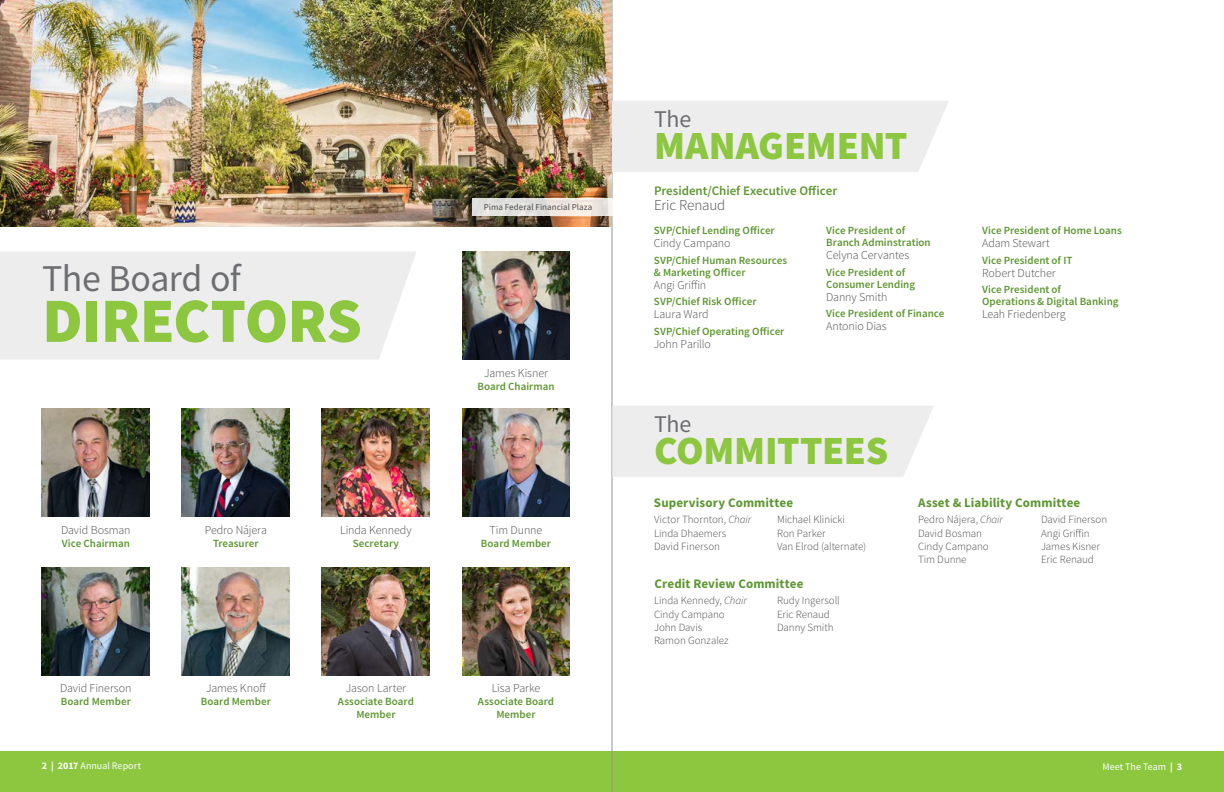
<style>
.page{position:relative;width:1224px;height:792px;background:#fff}
.page>*{position:absolute;margin:0;border:0;box-sizing:border-box;transform-origin:0 0}
.t1{font:900 63.1px "Source Sans Pro";letter-spacing:-.015em;color:#8dc63f}
.t2{font:900 40px "Source Sans Pro";letter-spacing:-.005em;color:#8dc63f}
.t3{font:37.8px "Source Sans Pro";letter-spacing:-.015em;color:#6d6e71}
.t4{font:24px "Source Sans Pro";letter-spacing:-.01em;color:#6d6e71}
.t5{font:300 15px "Source Sans Pro";letter-spacing:-.01em;color:#4d4d4f}
.t6{font:700 13px "Source Sans Pro";letter-spacing:.01em;color:#5e9732}
.t7{font:600 13px "Source Sans Pro";letter-spacing:-.005em;color:#5e9732}
.t8{font:300 12px "Source Sans Pro";letter-spacing:-.01em;color:#4d4d4f}
.t9{font:600 11px/12px "Source Sans Pro";color:#5e9732}
.t10{font:300 11px/13.2px "Source Sans Pro";letter-spacing:-.005em;color:#4d4d4f}
.t11{font:10px "Source Sans Pro";letter-spacing:.005em;color:#fff}
.t12{font:9px "Source Sans Pro";letter-spacing:.005em;color:#4d4d4f}
.s1{font-style:italic}
.s2{font-weight:700}
</style>
<div class="page">
<div style="left:0;top:751px;width:1224px;height:41px;background:#8dc63f"></div>
<hr style="left:612px;top:0;width:1px;height:792px;background:#939598">
<div style="left:612px;top:101px;width:337px;height:71px;background:#ededee"></div>
<div style="left:0;top:252px;width:416px;height:108px;background:#ededee"></div>
<img style="left:182px;top:408px;width:108px;height:109px">
<img style="left:462px;top:251px;width:108px;height:108px">
<img style="left:42px;top:409px;width:108px;height:108px">
<img style="left:182px;top:567px;width:108px;height:108px">
<img style="left:42px;top:567px;width:108px;height:108px">
<img style="left:462px;top:409px;width:108px;height:108px">
<img style="left:322px;top:409px;width:108px;height:108px">
<img style="left:322px;top:567px;width:108px;height:108px">
<img style="left:462px;top:567px;width:108px;height:108px">
<img style="left:0;top:0;width:612px;height:226px">
<div style="left:612px;top:406px;width:322px;height:71px;background:#ededee"></div>
<svg style="left:472px;top:198px;width:140px;height:18px;background:#e8e3de"></svg>
<h3 class="t4" style="left:654px;top:104px;width:39px">The</h3>
<h2 class="t2" style="left:654px;top:118px;width:255px">MANAGEMENT</h2>
<p class="t12" style="left:484px;top:201px;width:110px">Pima Federal Financial Plaza</p>
<p class="t7" style="left:654px;top:182px;width:185px">President/Chief Executive Officer</p>
<h3 class="t5" style="left:654px;top:196px;width:73px">Eric Renaud</h3>
<h3 class="t3" style="left:42px;top:255px;width:200px">The Board of</h3>
<h1 class="t1" style="left:42px;top:277px;width:321px">DIRECTORS</h1>
<p class="t9" style="left:654px;top:224px;width:122px">SVP/Chief Lending Officer</p>
<p class="t8" style="left:654px;top:236px;width:78px">Cindy Campano</p>
<p class="t9" style="left:654px;top:254px;width:135px">SVP/Chief Human Resources &amp; Marketing Officer</p>
<p class="t8" style="left:654px;top:277px;width:54px">Angi Griffin</p>
<p class="t9" style="left:654px;top:295px;width:104px">SVP/Chief Risk Officer</p>
<p class="t8" style="left:654px;top:307px;width:56px">Laura Ward</p>
<p class="t9" style="left:654px;top:325px;width:132px">SVP/Chief Operating Officer</p>
<p class="t8" style="left:654px;top:336px;width:59px">John Parillo</p>
<p class="t9" style="left:826px;top:224px;width:106px">Vice President of<br>Branch Adminstration</p>
<p class="t8" style="left:826px;top:248px;width:85px">Celyna Cervantes</p>
<p class="t9" style="left:826px;top:266px;width:90px">Vice President of<br>Consumer Lending</p>
<p class="t8" style="left:826px;top:289px;width:63px">Danny Smith</p>
<p class="t9" style="left:826px;top:307px;width:120px">Vice President of Finance</p>
<p class="t8" style="left:826px;top:319px;width:62px">Antonio Dias</p>
<p class="t9" style="left:982px;top:224px;width:141px">Vice President of Home Loans</p>
<p class="t8" style="left:982px;top:236px;width:69px">Adam Stewart</p>
<p class="t9" style="left:982px;top:254px;width:92px">Vice President of IT</p>
<p class="t8" style="left:982px;top:265px;width:75px">Robert Dutcher</p>
<p class="t9" style="left:982px;top:283px;width:138px">Vice President of<br>Operations &amp; Digital Banking</p>
<p class="t8" style="left:982px;top:307px;width:85px">Leah Friedenberg</p>
<p class="t8" style="left:484px;top:365px;width:65px">James Kisner</p>
<p class="t9" style="left:477px;top:380px;width:79px">Board Chairman</p>
<h3 class="t4" style="left:654px;top:409px;width:39px">The</h3>
<h2 class="t2" style="left:654px;top:423px;width:236px">COMMITTEES</h2>
<p class="t8" style="left:61px;top:522px;width:71px">David Bosman</p>
<p class="t9" style="left:62px;top:537px;width:70px">Vice Chairman</p>
<p class="t8" style="left:205px;top:522px;width:64px">Pedro Nájera</p>
<p class="t9" style="left:213px;top:537px;width:47px">Treasurer</p>
<p class="t8" style="left:340px;top:522px;width:73px">Linda Kennedy</p>
<p class="t9" style="left:353px;top:537px;width:48px">Secretary</p>
<p class="t8" style="left:490px;top:522px;width:54px">Tim Dunne</p>
<p class="t9" style="left:481px;top:537px;width:72px">Board Member</p>
<p class="t6" style="left:654px;top:494px;width:141px">Supervisory Committee</p>
<p class="t10" style="left:654px;top:513px;width:99px">Victor Thornton, <span class="s1">Chair<br></span>Linda Dhaemers<br>David Finerson</p>
<p class="t10" style="left:777px;top:513px;width:91px">Michael Klinicki<br>Ron Parker<br>Van Elrod (alternate)</p>
<p class="t6" style="left:655px;top:575px;width:150px">Credit Review Committee</p>
<p class="t10" style="left:654px;top:594px;width:94px">Linda Kennedy, <span class="s1">Chair<br></span>Cindy Campano<br>John Davis<br>Ramon Gonzalez</p>
<p class="t10" style="left:777px;top:594px;width:64px">Rudy Ingersoll<br>Eric Renaud<br>Danny Smith</p>
<p class="t6" style="left:918px;top:494px;width:164px">Asset &amp; Liability Committee</p>
<p class="t10" style="left:918px;top:513px;width:87px">Pedro Nájera, <span class="s1">Chair<br></span>David Bosman<br>Cindy Campano<br>Tim Dunne</p>
<p class="t10" style="left:1041px;top:513px;width:68px">David Finerson<br>Angi Griffin<br>James Kisner<br>Eric Renaud</p>
<p class="t8" style="left:60px;top:681px;width:73px">David Finerson</p>
<p class="t9" style="left:61px;top:696px;width:72px">Board Member</p>
<p class="t8" style="left:206px;top:681px;width:61px">James Knoff</p>
<p class="t9" style="left:201px;top:696px;width:72px">Board Member</p>
<p class="t8" style="left:346px;top:681px;width:62px">Jason Larter</p>
<p class="t9" style="left:338px;top:695px;width:78px;line-height:13px;text-align:center">Associate Board<br>Member</p>
<p class="t8" style="left:492px;top:681px;width:50px">Lisa Parke</p>
<p class="t9" style="left:478px;top:695px;width:78px;line-height:13px;text-align:center">Associate Board<br>Member</p>
<p class="t11" style="left:42px;top:760px;width:101px"><span class="s2">2 | 2017</span> Annual Report</p>
<p class="t11" style="left:1102px;top:760px;width:81px">Meet The Team <span class="s2">| 3</span></p>
</div>
